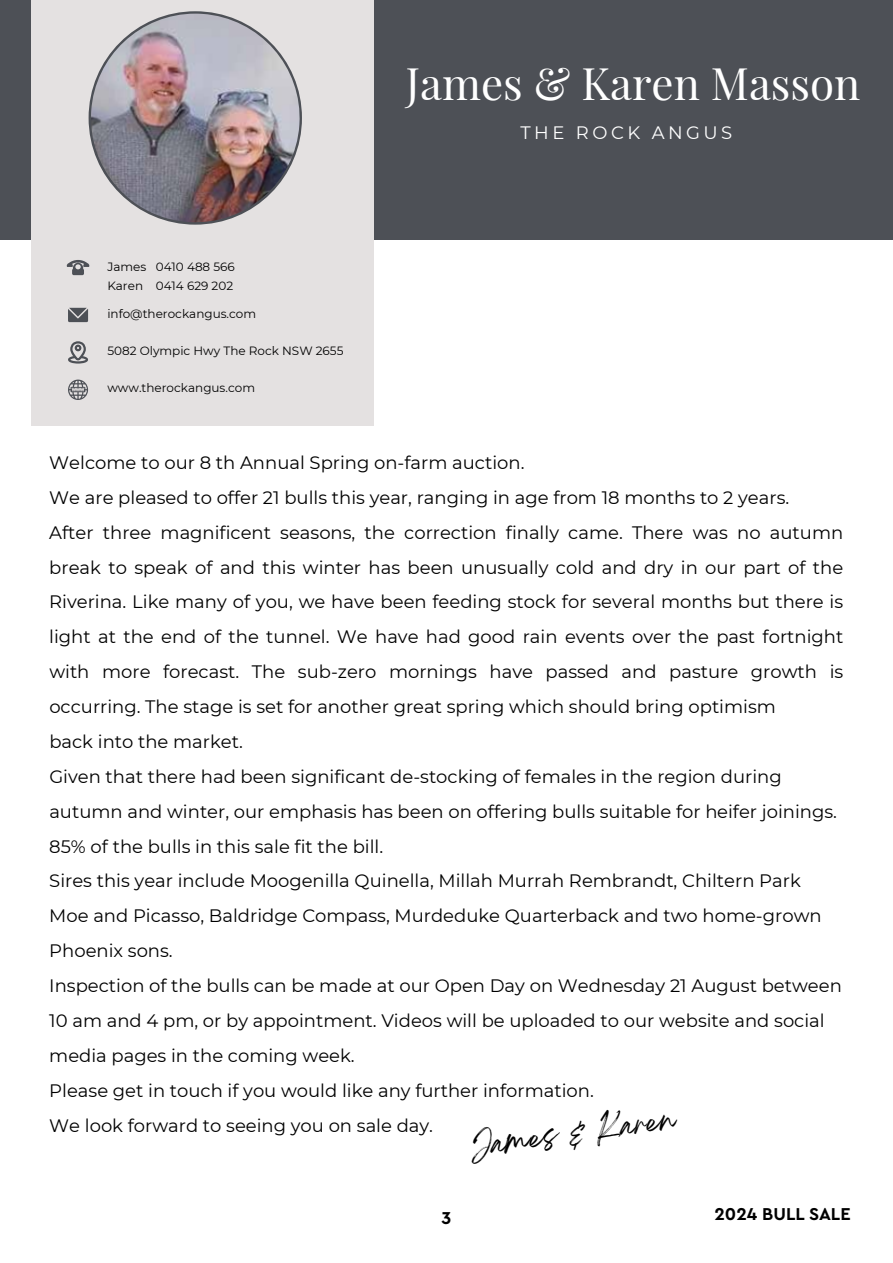
<style>
.page{position:relative;width:893px;height:1263px;background:#fff}
.page>*{position:absolute;margin:0;border:0;box-sizing:border-box;transform-origin:0 0}
.t1{font:43.8px "Playfair Display";color:#fff}
.t2{font:27px "Breathing";color:#000}
.t3{font:18px/35px "Montserrat";color:#000}
.t4{font:700 18px "Cera Basic";color:#000}
.t5{font:18px "Montserrat";letter-spacing:.19em;color:#fff}
.t6{font:12px/19px "Montserrat";color:#000}
</style>
<div class="page">
<hr style="left:0;top:0;width:1px;height:1263px;background:#000">
<div style="left:0;top:0;width:893px;height:1175px;background:#fff"></div>
<div style="left:0;top:0;width:893px;height:240px;background:#4d5056"></div>
<div style="left:31px;top:0;width:342px;height:425px;background:#e4e1e1"></div>
<svg style="left:68px;top:308px;width:20px;height:14px"></svg>
<svg style="left:67px;top:260px;width:22px;height:15px"></svg>
<svg style="left:68px;top:341px;width:20px;height:23px"></svg>
<svg style="left:68px;top:380px;width:20px;height:20px"></svg>
<img style="left:88px;top:14px;width:214px;height:211px">
<p class="t6" style="left:107px;top:256px;width:129px">James 0410 488 566<br>Karen 0414 629 202</p>
<p class="t6" style="left:107px;top:304px;width:150px">info@therockangus.com</p>
<p class="t6" style="left:107px;top:341px;width:238px">5082 Olympic Hwy The Rock NSW 2655</p>
<p class="t6" style="left:107px;top:378px;width:149px">www.therockangus.com</p>
<h1 class="t1" style="left:406px;top:50px;width:456px">James &amp; Karen Masson</h1>
<p class="t5" style="left:520px;top:120px;width:213px">THE ROCK ANGUS</p>
<p class="t3" style="left:49px;top:444px;width:796px">Welcome to our 8 th Annual Spring on-farm auction.<br>We are pleased to offer 21 bulls this year, ranging in age from 18 months to 2 years.<br>After three magnificent seasons, the correction finally came. There was no autumn break to speak of and this winter has been unusually cold and dry in our part of the Riverina. Like many of you, we have been feeding stock for several months but there is light at the end of the tunnel. We have had good rain events over the past fortnight with more forecast. The sub-zero mornings have passed and pasture growth is occurring. The stage is set for another great spring which should bring optimism<br>back into the market.<br>Given that there had been significant de-stocking of females in the region during autumn and winter, our emphasis has been on offering bulls suitable for heifer joinings.<br>85% of the bulls in this sale fit the bill.<br>Sires this year include Moogenilla Quinella, Millah Murrah Rembrandt, Chiltern Park Moe and Picasso, Baldridge Compass, Murdeduke Quarterback and two home-grown Phoenix sons.<br>Inspection of the bulls can be made at our Open Day on Wednesday 21 August between 10 am and 4 pm, or by appointment. Videos will be uploaded to our website and social media pages in the coming week.<br>Please get in touch if you would like any further information.<br>We look forward to seeing you on sale day.</p>
<h2 class="t2" style="left:469px;top:1138px;width:208px;rotate:-8deg">James &amp; Karen</h2>
<p class="t4" style="left:442px;top:1208px;width:11px">3</p>
<p class="t4" style="left:714px;top:1203px;width:138px">2024 BULL SALE</p>
</div>
